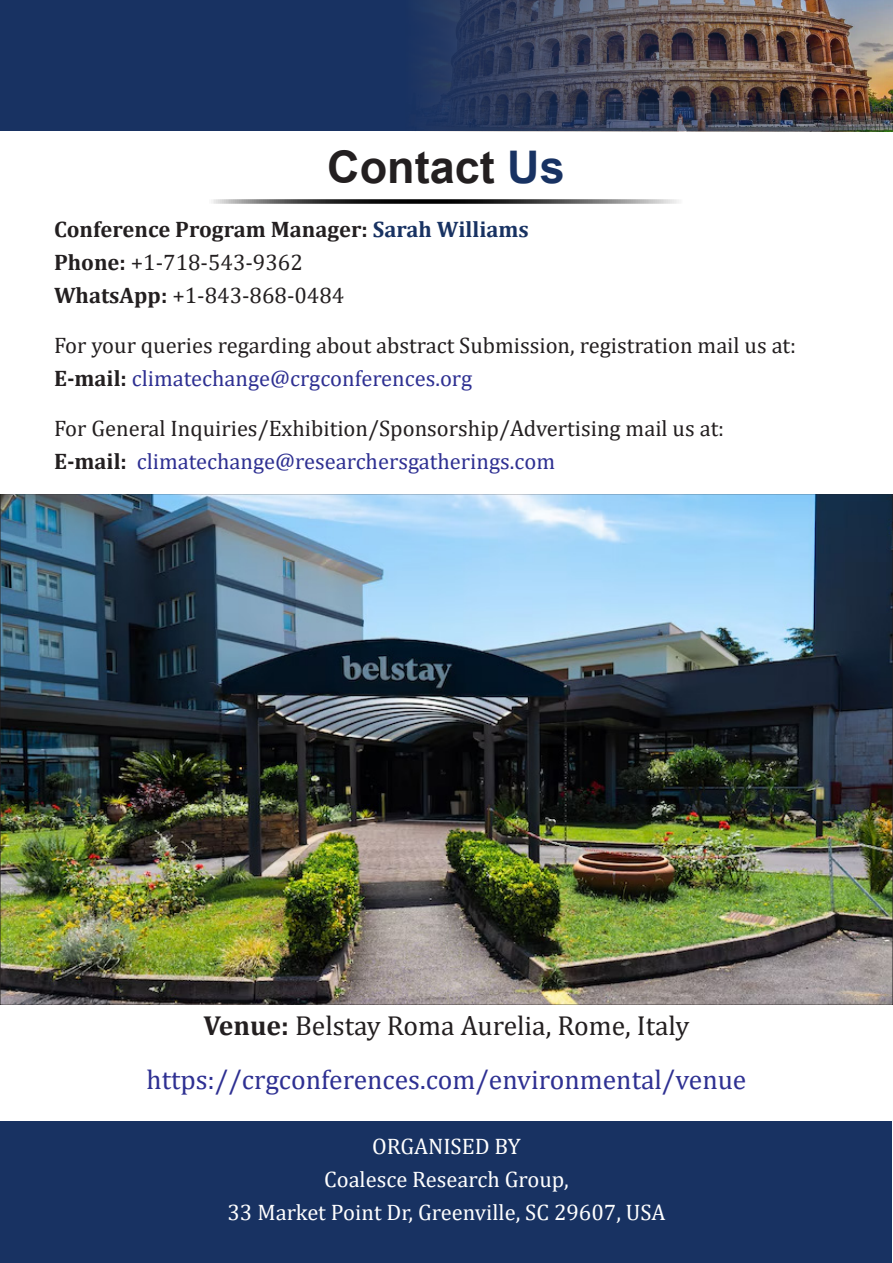
<style>
.page{position:relative;width:893px;height:1263px;background:#fff}
.page>*{position:absolute;margin:0;border:0;box-sizing:border-box;transform-origin:0 0}
.t1{font:700 45px "Arial";color:#231f20}
.t2{font:27.6px "Cambria";color:#2e3092}
.t3{font:27.6px "Cambria";color:#231f20}
.t4{font:22.5px "Cambria";color:#231f20}
.t5{font:22.5px "Cambria";color:#2e3092}
.t6{font:22.5px "Cambria";color:#fff}
.t7{font:700 22.5px "Cambria";color:#231f20}
.s1{color:#183262}
.s2{font-weight:700}
.s3{font-weight:700;color:#231f20}
</style>
<div class="page">
<div style="left:1px;top:1122px;width:891px;height:141px;background:#183262"></div>
<svg style="left:211px;top:199px;width:468px;height:5px;background:#5f5f5f"></svg>
<div style="left:0;top:1px;width:893px;height:130px;background:#183262"></div>
<img style="left:427px;top:1px;width:466px;height:130px">
<img style="left:0;top:495px;width:893px;height:509px">
<p class="t1" style="left:327px;top:136px;width:239px">Contact <span class="s1">Us</span></p>
<p class="t7" style="left:54px;top:214px;width:476px">Conference Program Manager: <span class="s1">Sarah Williams</span></p>
<p class="t4" style="left:54px;top:249px;width:250px"><span class="s2">Phone:</span> +1-718-543-9362</p>
<p class="t4" style="left:54px;top:282px;width:292px"><span class="s2">WhatsApp:</span> +1-843-868-0484</p>
<p class="t4" style="left:54px;top:332px;width:744px">For your queries regarding about abstract Submission, registration mail us at:</p>
<p class="t5" style="left:54px;top:365px;width:420px"><span class="s3">E-mail:</span> climatechange@crgconferences.org</p>
<p class="t4" style="left:54px;top:415px;width:672px">For General Inquiries/Exhibition/Sponsorship/Advertising mail us at:</p>
<p class="t5" style="left:54px;top:448px;width:503px"><span class="s3">E-mail:</span> climatechange@researchersgatherings.com</p>
<p class="t3" style="left:203px;top:1009px;width:488px"><span class="s2">Venue:</span> Belstay Roma Aurelia, Rome, Italy</p>
<p class="t2" style="left:147px;top:1063px;width:601px">https://crgconferences.com/environmental/venue</p>
<p class="t6" style="left:372px;top:1133px;width:150px">ORGANISED BY</p>
<p class="t6" style="left:324px;top:1166px;width:246px">Coalesce Research Group,</p>
<p class="t6" style="left:227px;top:1199px;width:439px">33 Market Point Dr, Greenville, SC 29607, USA</p>
</div>
